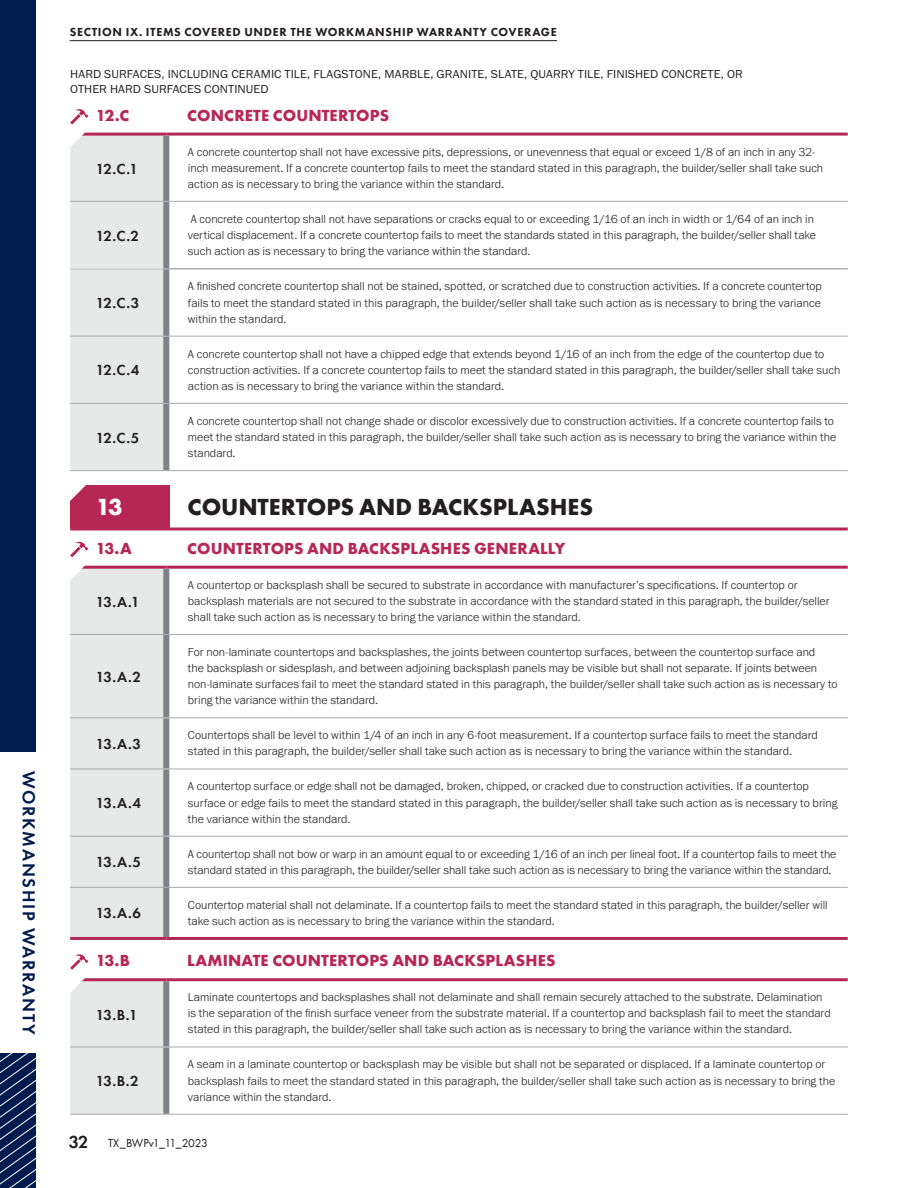
<style>
.page{position:relative;width:918px;height:1188px;background:#fff}
.page>*{position:absolute;margin:0;border:0;box-sizing:border-box;transform-origin:0 0}
.t1{font:700 24px "Futura PT";color:#231f20}
.t2{font:700 24px "Futura PT";color:#fff}
.t3{font:600 18px "Futura PT";letter-spacing:.095em;color:#001c4e}
.t4{font:700 16.5px "Futura PT";letter-spacing:.01em;color:#b72756}
.t5{font:600 15px "Futura PT";letter-spacing:-.04em;color:#231f20}
.t6{font:300 12px/16.2px "Franklin Gothic URW";color:#231f20}
.t7{font:12px/14.4px "Franklin Gothic URW Boo";letter-spacing:.005em;color:#231f20;scale:1.05 1}
.t8{font:800 12px "Futura PT";letter-spacing:.055em;color:#231f20}
.t9{font:12px "Futura PT";letter-spacing:-.03em;color:#231f20}
.s1{font-weight:600;font-size:18px}
</style>
<div class="page">
<div style="left:0;top:0;width:36px;height:1188px;background:#001c4e"></div>
<svg style="left:0;top:1053px;width:36px;height:135px"></svg>
<div style="left:0;top:753px;width:38px;height:300px;background:#fff"></div>
<hr style="left:70px;top:40px;width:487px;height:1px;background:#231f20">
<div style="left:163px;top:337px;width:6px;height:66px;background:#808285"></div>
<div style="left:163px;top:404px;width:6px;height:66px;background:#808285"></div>
<hr style="left:166px;top:403px;width:682px;height:1px;background:#a7a9ac">
<hr style="left:166px;top:470px;width:682px;height:1px;background:#a7a9ac">
<hr style="left:166px;top:336px;width:682px;height:1px;background:#a7a9ac">
<div style="left:163px;top:269px;width:6px;height:67px;background:#808285"></div>
<div style="left:70px;top:485px;width:100px;height:42px;background:#b72756"></div>
<hr style="left:70px;top:527px;width:778px;height:3px;background:#b72756">
<svg style="left:70px;top:485px;width:16px;height:16px"></svg>
<hr style="left:166px;top:566px;width:682px;height:3px;background:#b72756">
<div style="left:163px;top:569px;width:6px;height:65px;background:#808285"></div>
<div style="left:163px;top:635px;width:6px;height:82px;background:#808285"></div>
<div style="left:163px;top:718px;width:6px;height:51px;background:#808285"></div>
<div style="left:163px;top:769px;width:6px;height:67px;background:#808285"></div>
<div style="left:163px;top:837px;width:6px;height:50px;background:#808285"></div>
<hr style="left:166px;top:634px;width:682px;height:1px;background:#a7a9ac">
<hr style="left:166px;top:717px;width:682px;height:1px;background:#a7a9ac">
<hr style="left:166px;top:769px;width:682px;height:1px;background:#a7a9ac">
<hr style="left:166px;top:836px;width:682px;height:1px;background:#a7a9ac">
<hr style="left:166px;top:887px;width:682px;height:1px;background:#a7a9ac">
<div style="left:163px;top:888px;width:6px;height:49px;background:#808285"></div>
<hr style="left:70px;top:937px;width:96px;height:3px;background:#b72756">
<hr style="left:166px;top:937px;width:682px;height:3px;background:#b72756">
<svg style="left:70px;top:541px;width:96px;height:397px;background:#e5e4e5"></svg>
<hr style="left:166px;top:978px;width:682px;height:3px;background:#b72756">
<div style="left:163px;top:981px;width:6px;height:66px;background:#808285"></div>
<div style="left:163px;top:1047px;width:6px;height:67px;background:#808285"></div>
<hr style="left:166px;top:1047px;width:682px;height:1px;background:#a7a9ac">
<hr style="left:70px;top:1114px;width:96px;height:1px;background:#a7a9ac">
<hr style="left:166px;top:1114px;width:682px;height:1px;background:#a7a9ac">
<svg style="left:70px;top:954px;width:96px;height:160px"></svg>
<div style="left:163px;top:202px;width:6px;height:66px;background:#808285"></div>
<hr style="left:163px;top:268px;width:685px;height:1px;background:#a7a9ac">
<hr style="left:166px;top:133px;width:682px;height:3px;background:#b72756">
<div style="left:163px;top:136px;width:6px;height:65px;background:#808285"></div>
<hr style="left:166px;top:201px;width:682px;height:1px;background:#a7a9ac">
<svg style="left:70px;top:109px;width:96px;height:362px;background:#e7e7e7"></svg>
<h2 class="t3" style="left:40px;top:771px;width:265px;rotate:90deg">WORKMANSHIP WARRANTY</h2>
<p class="t8" style="left:70px;top:25px;width:489px">SECTION IX. ITEMS COVERED UNDER THE WORKMANSHIP WARRANTY COVERAGE</p>
<p class="t7" style="left:70px;top:67px;width:642px">HARD SURFACES, INCLUDING CERAMIC TILE, FLAGSTONE, MARBLE, GRANITE, SLATE, QUARRY TILE, FINISHED CONCRETE, OR<br>OTHER HARD SURFACES CONTINUED</p>
<h3 class="t4" style="left:96px;top:104px;width:35px">12.C</h3>
<h3 class="t4" style="left:187px;top:104px;width:203px">CONCRETE COUNTERTOPS</h3>
<p class="t5" style="left:96px;top:160px;width:44px">12.C.1</p>
<p class="t5" style="left:96px;top:226px;width:45px">12.C.2</p>
<p class="t5" style="left:96px;top:294px;width:45px">12.C.3</p>
<p class="t5" style="left:96px;top:361px;width:45px">12.C.4</p>
<p class="t5" style="left:96px;top:428px;width:45px">12.C.5</p>
<p class="t6" style="left:188px;top:143px;width:637px">A concrete countertop shall not have excessive pits, depressions, or unevenness that equal or exceed 1/8 of an inch in any 32- inch measurement. If a concrete countertop fails to meet the standard stated in this paragraph, the builder/seller shall take such action as is necessary to bring the variance within the standard.</p>
<p class="t6" style="left:188px;top:211px;width:630px">A concrete countertop shall not have separations or cracks equal to or exceeding 1/16 of an inch in width or 1/64 of an inch in vertical displacement. If a concrete countertop fails to meet the standards stated in this paragraph, the builder/seller shall take such action as is necessary to bring the variance within the standard.</p>
<p class="t6" style="left:188px;top:278px;width:636px;text-align:justify">A finished concrete countertop shall not be stained, spotted, or scratched due to construction activities. If a concrete countertop fails to meet the standard stated in this paragraph, the builder/seller shall take such action as is necessary to bring the variance within the standard.</p>
<p class="t6" style="left:188px;top:345px;width:654px">A concrete countertop shall not have a chipped edge that extends beyond 1/16 of an inch from the edge of the countertop due to construction activities. If a concrete countertop fails to meet the standard stated in this paragraph, the builder/seller shall take such action as is necessary to bring the variance within the standard.</p>
<p class="t6" style="left:188px;top:413px;width:650px">A concrete countertop shall not change shade or discolor excessively due to construction activities. If a concrete countertop fails to meet the standard stated in this paragraph, the builder/seller shall take such action as is necessary to bring the variance within the standard.</p>
<h1 class="t2" style="left:96px;top:492px;width:29px">13</h1>
<h1 class="t1" style="left:187px;top:492px;width:407px">COUNTERTOPS AND BACKSPLASHES</h1>
<h3 class="t4" style="left:96px;top:538px;width:38px">13.A</h3>
<h3 class="t4" style="left:187px;top:538px;width:379px">COUNTERTOPS AND BACKSPLASHES GENERALLY</h3>
<p class="t5" style="left:96px;top:593px;width:46px">13.A.1</p>
<p class="t5" style="left:96px;top:667px;width:47px">13.A.2</p>
<p class="t6" style="left:188px;top:576px;width:643px">A countertop or backsplash shall be secured to substrate in accordance with manufacturer’s specifications. If countertop or backsplash materials are not secured to the substrate in accordance with the standard stated in this paragraph, the builder/seller shall take such action as is necessary to bring the variance within the standard.</p>
<p class="t6" style="left:188px;top:644px;width:651px">For non-laminate countertops and backsplashes, the joints between countertop surfaces, between the countertop surface and<br>the backsplash or sidesplash, and between adjoining backsplash panels may be visible but shall not separate. If joints between non-laminate surfaces fail to meet the standard stated in this paragraph, the builder/seller shall take such action as is necessary to bring the variance within the standard.</p>
<p class="t5" style="left:96px;top:735px;width:47px">13.A.3</p>
<p class="t6" style="left:188px;top:727px;width:631px">Countertops shall be level to within 1/4 of an inch in any 6-foot measurement. If a countertop surface fails to meet the standard stated in this paragraph, the builder/seller shall take such action as is necessary to bring the variance within the standard.</p>
<p class="t5" style="left:96px;top:794px;width:47px">13.A.4</p>
<p class="t6" style="left:188px;top:778px;width:651px">A countertop surface or edge shall not be damaged, broken, chipped, or cracked due to construction activities. If a countertop surface or edge fails to meet the standard stated in this paragraph, the builder/seller shall take such action as is necessary to bring the variance within the standard.</p>
<p class="t5" style="left:96px;top:853px;width:47px">13.A.5</p>
<p class="t6" style="left:188px;top:845px;width:650px">A countertop shall not bow or warp in an amount equal to or exceeding 1/16 of an inch per lineal foot. If a countertop fails to meet the standard stated in this paragraph, the builder/seller shall take such action as is necessary to bring the variance within the standard.</p>
<p class="t5" style="left:96px;top:904px;width:47px">13.A.6</p>
<p class="t6" style="left:188px;top:897px;width:641px">Countertop material shall not delaminate. If a countertop fails to meet the standard stated in this paragraph, the builder/seller will take such action as is necessary to bring the variance within the standard.</p>
<h3 class="t4" style="left:96px;top:950px;width:36px">13.B</h3>
<h3 class="t4" style="left:187px;top:950px;width:370px">LAMINATE COUNTERTOPS AND BACKSPLASHES</h3>
<p class="t5" style="left:96px;top:1005px;width:43px">13.B.1</p>
<p class="t5" style="left:96px;top:1072px;width:44px">13.B.2</p>
<p class="t6" style="left:188px;top:989px;width:644px">Laminate countertops and backsplashes shall not delaminate and shall remain securely attached to the substrate. Delamination is the separation of the finish surface veneer from the substrate material. If a countertop and backsplash fail to meet the standard stated in this paragraph, the builder/seller shall take such action as is necessary to bring the variance within the standard.</p>
<p class="t6" style="left:188px;top:1056px;width:649px">A seam in a laminate countertop or backsplash may be visible but shall not be separated or displaced. If a laminate countertop or backsplash fails to meet the standard stated in this paragraph, the builder/seller shall take such action as is necessary to bring the variance within the standard.</p>
<p class="t9" style="left:69px;top:1136px;width:141px"><span class="s1">32</span> TX_BWPv1_11_2023</p>
</div>
